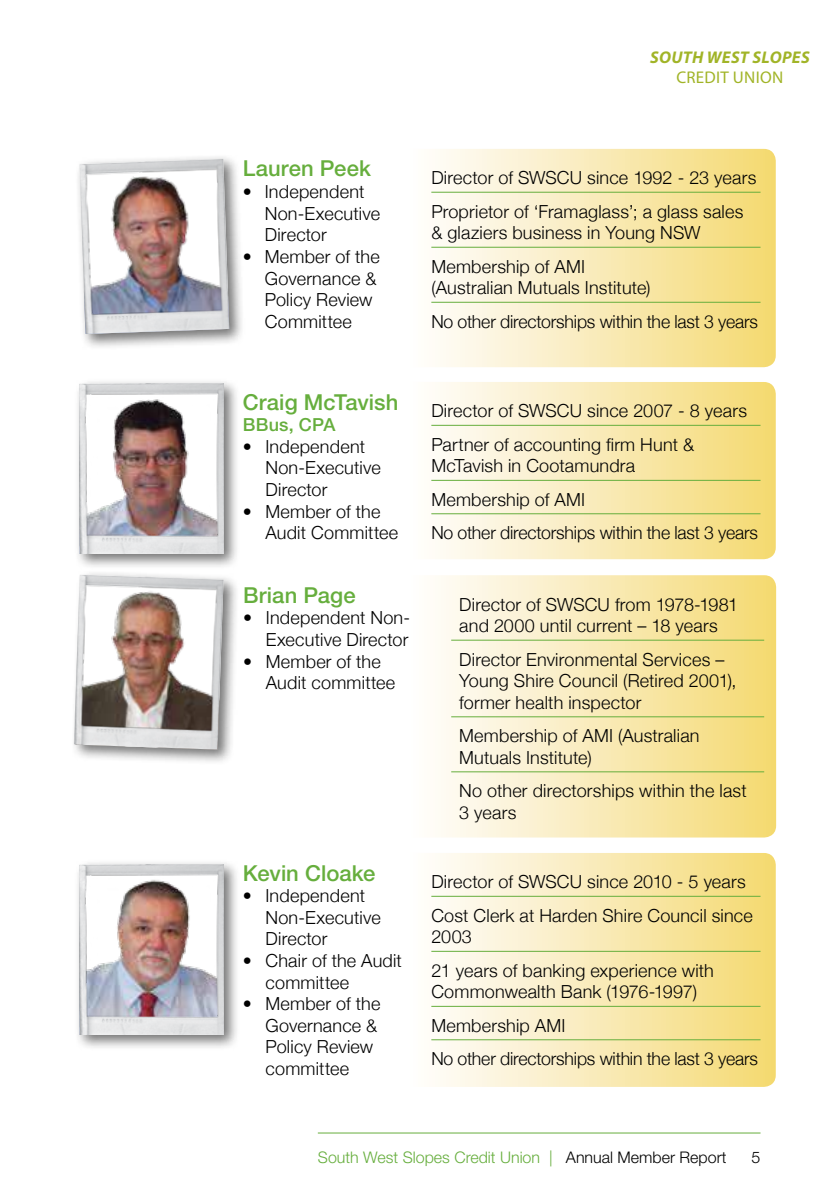
<style>
.page{position:relative;width:840px;height:1191px;background:#fff}
.page>*{position:absolute;margin:0;border:0;box-sizing:border-box;transform-origin:0 0}
.t1{font:500 22px "Helvetica Neue CE";letter-spacing:.005em;color:#66ae3d}
.t2{font:300 18px/21.6px "Helvetica Neue";letter-spacing:.01em;color:#000}
.t3{font:500 18px "Helvetica Neue CE";letter-spacing:.015em;color:#66ae3d}
.t4{font:italic 700 17px "Myriad Pro";letter-spacing:.02em;color:#a1b427}
.t5{font:17px "Myriad Pro";letter-spacing:.02em;color:#a1b427}
.t6{font:300 16px "Helvetica Neue CE";color:#66ae3d}
.t7{font:300 16px "Helvetica Neue CE";color:#000}
.s1{color:#000}
</style>
<div class="page">
<hr style="left:317px;top:1132px;width:443px;height:1px;background:#66ae3d">
<svg style="left:438px;top:575px;width:337px;height:262px;background:#f8e9b4"></svg>
<div style="left:71px;top:570px;width:168px;height:196px;background:#000;opacity:.55"></div>
<img style="left:74px;top:574px;width:149px;height:175px">
<hr style="left:451px;top:639px;width:312px;height:1px;background:#66ae3d">
<hr style="left:451px;top:716px;width:312px;height:1px;background:#66ae3d">
<hr style="left:451px;top:771px;width:312px;height:1px;background:#66ae3d">
<svg style="left:431px;top:149px;width:344px;height:218px;background:#f8eab5"></svg>
<hr style="left:431px;top:192px;width:329px;height:1px;background:#66ae3d">
<hr style="left:431px;top:247px;width:329px;height:1px;background:#66ae3d">
<hr style="left:431px;top:302px;width:329px;height:1px;background:#66ae3d">
<div style="left:75px;top:154px;width:170px;height:196px;background:#000;opacity:.55"></div>
<img style="left:79px;top:159px;width:150px;height:175px">
<svg style="left:431px;top:382px;width:344px;height:177px;background:#f8eab5"></svg>
<hr style="left:431px;top:425px;width:329px;height:1px;background:#66ae3d">
<hr style="left:431px;top:480px;width:329px;height:1px;background:#66ae3d">
<hr style="left:431px;top:513px;width:329px;height:1px;background:#66ae3d">
<div style="left:74px;top:378px;width:166px;height:192px;background:#000;opacity:.55"></div>
<img style="left:79px;top:383px;width:144px;height:170px">
<svg style="left:431px;top:853px;width:344px;height:234px;background:#f7e9b4"></svg>
<hr style="left:431px;top:895px;width:329px;height:1px;background:#66ae3d">
<hr style="left:431px;top:950px;width:329px;height:1px;background:#66ae3d">
<hr style="left:431px;top:1005px;width:329px;height:1px;background:#66ae3d">
<hr style="left:431px;top:1039px;width:329px;height:1px;background:#66ae3d">
<div style="left:74px;top:859px;width:166px;height:192px;background:#000;opacity:.55"></div>
<img style="left:79px;top:864px;width:144px;height:170px">
<p class="t4" style="left:649px;top:46px;width:161px">SOUTH WEST SLOPES</p>
<p class="t5" style="left:676px;top:67px;width:108px">CREDIT UNION</p>
<p class="t1" style="left:243px;top:155px;width:129px">Lauren Peek</p>
<p class="t2" style="left:265px;top:179px;width:117px;text-indent:-22px">• Independent<br>Non-Executive<br>Director</p>
<p class="t2" style="left:265px;top:244px;width:116px;text-indent:-22px">• Member of the<br>Governance &amp;<br>Policy Review<br>Committee</p>
<p class="t2" style="left:431px;top:160px;width:326px;line-height:33.4px">Director of SWSCU since 1992 - 23 years<br>Proprietor of ‘Framaglass’; a glass sales</p>
<p class="t2" style="left:431px;top:215px;width:271px;line-height:33.4px">&amp; glaziers business in Young NSW<br>Membership of AMI</p>
<p class="t2" style="left:431px;top:270px;width:328px;line-height:33.4px">(Australian Mutuals Institute)<br>No other directorships within the last 3 years</p>
<p class="t1" style="left:243px;top:388px;width:157px">Craig McTavish</p>
<p class="t3" style="left:243px;top:414px;width:94px">BBus, CPA</p>
<p class="t2" style="left:265px;top:434px;width:117px;text-indent:-23px">• Independent<br>Non-Executive<br>Director</p>
<p class="t2" style="left:265px;top:499px;width:134px;text-indent:-23px">• Member of the<br>Audit Committee</p>
<p class="t1" style="left:243px;top:581px;width:114px">Brian Page</p>
<p class="t2" style="left:243px;top:606px;width:168px;text-align:right">• Independent Non-<br>Executive Director</p>
<p class="t2" style="left:266px;top:649px;width:131px;text-indent:-23px">• Member of the<br>Audit committee</p>
<p class="t1" style="left:243px;top:859px;width:134px">Kevin Cloake</p>
<p class="t2" style="left:265px;top:883px;width:117px;text-indent:-23px">• Independent<br>Non-Executive<br>Director</p>
<p class="t2" style="left:265px;top:948px;width:138px;text-indent:-23px">• Chair of the Audit committee</p>
<p class="t2" style="left:265px;top:991px;width:116px;text-indent:-23px">• Member of the<br>Governance &amp;<br>Policy Review committee</p>
<p class="t2" style="left:431px;top:393px;width:317px;line-height:33.4px">Director of SWSCU since 2007 - 8 years<br>Partner of accounting firm Hunt &amp;</p>
<p class="t2" style="left:431px;top:448px;width:328px;line-height:33.4px">McTavish in Cootamundra<br>Membership of AMI<br>No other directorships within the last 3 years</p>
<p class="t2" style="left:459px;top:592px;width:280px">Director of SWSCU from 1978-1981 and 2000 until current – 18 years</p>
<p class="t2" style="left:459px;top:647px;width:278px">Director Environmental Services –<br>Young Shire Council (Retired 2001), former health inspector</p>
<p class="t2" style="left:459px;top:723px;width:242px">Membership of AMI (Australian<br>Mutuals Institute)</p>
<p class="t2" style="left:459px;top:778px;width:289px">No other directorships within the last<br>3 years</p>
<p class="t2" style="left:431px;top:864px;width:323px;line-height:33.4px">Director of SWSCU since 2010 - 5 years<br>Cost Clerk at Harden Shire Council since</p>
<p class="t2" style="left:431px;top:919px;width:284px;line-height:33.4px">2003<br>21 years of banking experience with</p>
<p class="t2" style="left:431px;top:974px;width:328px;line-height:33.4px">Commonwealth Bank (1976-1997)<br>Membership AMI<br>No other directorships within the last 3 years</p>
<p class="t6" style="left:318px;top:1147px;width:410px">South West Slopes Credit Union | <span class="s1">Annual Member Report</span></p>
<p class="t7" style="left:751px;top:1147px;width:10px">5</p>
</div>
